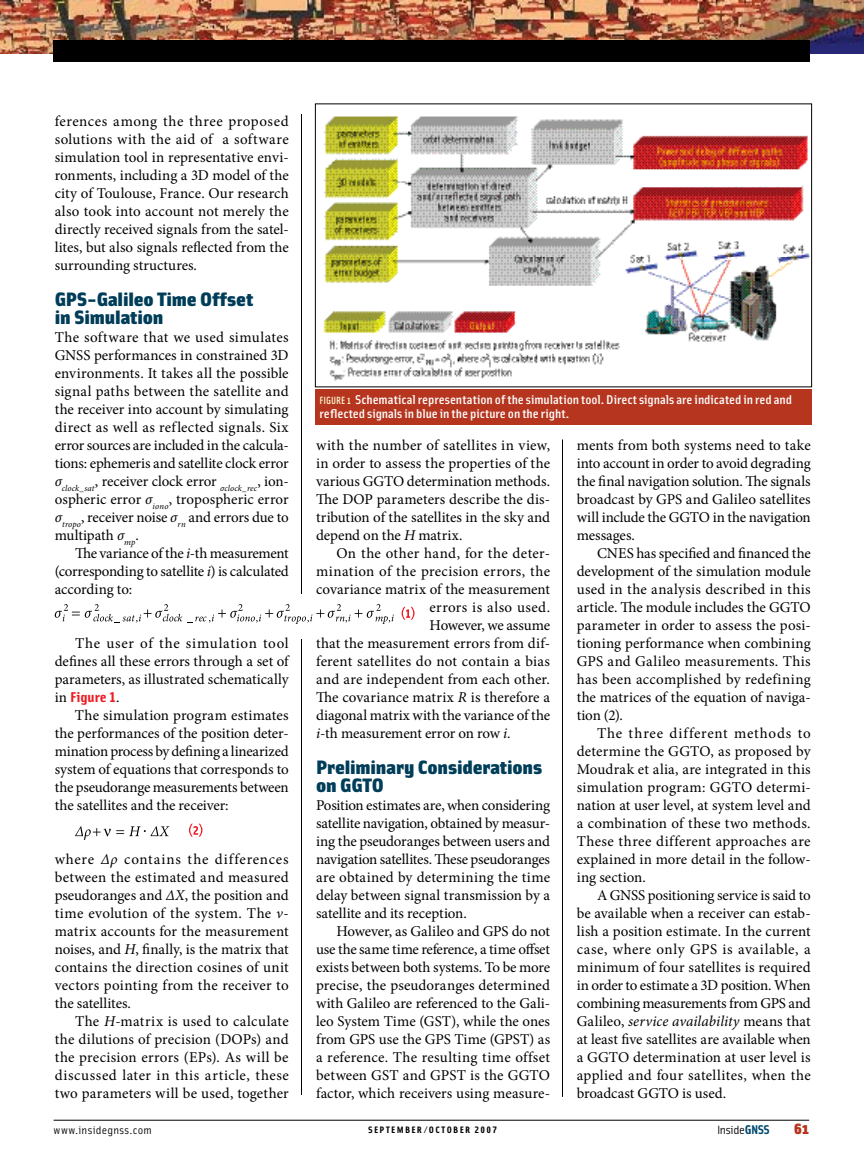
<style>
.page{position:relative;width:864px;height:1161px;background:#fff}
.page>*{position:absolute;margin:0;border:0;box-sizing:border-box;transform-origin:0 0}
.t1{font:19.5px/18px "Solex Black Lining";letter-spacing:-.005em;color:#003d58;scale:1.15 1}
.t2{font:15px/18px "Minion Pro";letter-spacing:.005em;color:#000;text-align:justify}
.t3{font:15px "Minion Pro";letter-spacing:.025em;color:#000}
.t4{font:15px "Minion Pro";letter-spacing:-.02em;color:#000}
.t5{font:900 15px "Solex";color:#b5351e;scale:1.15 1}
.t6{font:14.25px "Solex Bold Lining";color:#ed1c24;scale:1.2 1}
.t7{font:500 12.75px/13.5px "Solex";letter-spacing:-.005em;color:#fff;scale:1.15 1}
.t8{font:12px "Solex";letter-spacing:-.025em;color:#000;scale:1.15 1}
.t9{font:11.25px "Solex";letter-spacing:.025em;color:#000;scale:1.15 1}
.t10{font:9.3px "Solex Bold Lining";letter-spacing:.125em;color:#000;scale:1.15 1}
.s1{font-style:italic}
.s2{font-family:"Minion Pro";font-size:15px;color:#000}
.s3{font-size:10.5px;color:#fcf9cf}
.s4{font-weight:700;font-size:12.75px;color:#00496e}
</style>
<div class="page">
<hr style="left:54px;top:1120px;width:755px;height:1px;background:#000">
<img style="left:0;top:0;width:864px;height:54px">
<div style="left:54px;top:41px;width:756px;height:21px;background:#000"></div>
<svg style="left:55px;top:604px;width:339px;height:20px"></svg>
<svg style="left:402px;top:607px;width:13px;height:13px"></svg>
<svg style="left:189px;top:824px;width:14px;height:13px"></svg>
<svg style="left:75px;top:826px;width:95px;height:14px"></svg>
<div style="left:315px;top:389px;width:497px;height:36px;background:#b5351e"></div>
<img style="left:323px;top:116px;width:487px;height:265px">
<div style="left:315px;top:104px;width:497px;height:283px;border:1px solid #000"></div>
<hr style="left:562px;top:440px;width:1px;height:657px;background:#000">
<hr style="left:301px;top:114px;width:1px;height:480px;background:#000">
<hr style="left:301px;top:639px;width:1px;height:456px;background:#000">
<p class="t2" style="left:55px;top:112px;width:236px">ferences among the three proposed solutions with the aid of a software simulation tool in representative envi&shy;ronments, including a 3D model of the city of Toulouse, France. Our research also took into account not merely the directly received signals from the satel&shy;lites, but also signals reflected from the surrounding structures.</p>
<h1 class="t1" style="left:55px;top:289px;width:174px">GPS-Galileo Time Offset in Simulation</h1>
<p class="t2" style="left:55px;top:328px;width:236px">The software that we used simulates GNSS performances in constrained 3D environments. It takes all the possible signal paths between the satellite and the receiver into account by simulating direct as well as reflected signals. Six error sources are included in the calcula&shy;tions: ephemeris and satellite clock error <span class="s1">σ</span><sub>clock_sat</sub>, receiver clock error <sub>σclock_rec</sub>, ion&shy;ospheric error <span class="s1">σ</span><sub>iono</sub>, tropospheric error <span class="s1">σ</span><sub>tropo</sub>, receiver noise <span class="s1">σ</span><sub>rn</sub> and errors due to multipath <span class="s1">σ</span><sub>mp</sub>.</p>
<p class="t2" style="left:55px;top:544px;width:236px;text-indent:20px">The variance of the <span class="s1">i</span>-th measurement (corresponding to satellite <span class="s1">i</span>) is calculated according to:</p>
<p class="t2" style="left:55px;top:634px;width:235px;text-indent:20px">The user of the simulation tool defines all these errors through a set of parameters, as illustrated schematically</p>
<p class="t6" style="left:55px;top:688px;width:55px"><span class="s2">in</span> FIGURE 1<span class="s2">.</span></p>
<p class="t2" style="left:55px;top:706px;width:236px;text-indent:20px">The simulation program estimates the performances of the position deter&shy;mination process by defining a linearized system of equations that corresponds to the pseudorange measurements between the satellites and the receiver:</p>
<p class="t2" style="left:55px;top:850px;width:236px">where <span class="s1">Δρ</span> contains the differences between the estimated and measured pseudoranges and <span class="s1">ΔX</span>, the position and time evolution of the system. The <span class="s1">ν&shy;</span>matrix accounts for the measurement noises, and <span class="s1">H</span>, finally, is the matrix that contains the direction cosines of unit vectors pointing from the receiver to the satellites.</p>
<p class="t2" style="left:55px;top:1012px;width:236px;text-indent:20px">The <span class="s1">H</span>-matrix is used to calculate the dilutions of precision (DOPs) and the precision errors (EPs). As will be discussed later in this article, these two parameters will be used, together</p>
<p class="t7" style="left:319px;top:393px;width:413px"><span class="s3">FIGURE 1</span> Schematical representation of the simulation tool. Direct signals are indicated in red and reflected signals in blue in the picture on the right.</p>
<p class="t2" style="left:316px;top:436px;width:236px">with the number of satellites in view, in order to assess the properties of the various GGTO determination methods.<br>The DOP parameters describe the dis&shy;tribution of the satellites in the sky and depend on the <span class="s1">H</span> matrix.</p>
<p class="t2" style="left:336px;top:544px;width:215px">On the other hand, for the deter-</p>
<p class="t2" style="left:316px;top:562px;width:236px">mination of the precision errors, the</p>
<p class="t2" style="left:316px;top:580px;width:235px">covariance matrix of the measurement</p>
<p class="t3" style="left:430px;top:597px;width:122px">errors is also used.</p>
<p class="t4" style="left:430px;top:615px;width:122px">However, we assume</p>
<p class="t2" style="left:316px;top:634px;width:235px">that the measurement errors from dif-</p>
<p class="t2" style="left:316px;top:652px;width:235px">ferent satellites do not contain a bias</p>
<p class="t2" style="left:316px;top:670px;width:235px">and are independent from each other.</p>
<p class="t2" style="left:316px;top:688px;width:236px">The covariance matrix <span class="s1">R</span> is therefore a</p>
<p class="t2" style="left:316px;top:706px;width:235px">diagonal matrix with the variance of the</p>
<p class="t2" style="left:316px;top:724px;width:196px"><span class="s1">i</span>-th measurement error on row <span class="s1">i</span>.</p>
<h1 class="t1" style="left:316px;top:757px;width:198px">Preliminary Considerations on GGTO</h1>
<p class="t2" style="left:316px;top:796px;width:236px">Position estimates are, when considering satellite navigation, obtained by measur&shy;ing the pseudoranges between users and navigation satellites. These pseudoranges are obtained by determining the time delay between signal transmission by a satellite and its reception.</p>
<p class="t2" style="left:316px;top:922px;width:236px;text-indent:20px">However, as Galileo and GPS do not use the same time reference, a time offset exists between both systems. To be more precise, the pseudoranges determined with Galileo are referenced to the Gali&shy;leo System Time (GST), while the ones from GPS use the GPS Time (GPST) as a reference. The resulting time offset between GST and GPST is the GGTO factor, which receivers using measure-</p>
<p class="t2" style="left:577px;top:436px;width:236px">ments from both systems need to take into account in order to avoid degrading the final navigation solution. The signals broadcast by GPS and Galileo satellites will include the GGTO in the navigation messages.</p>
<p class="t2" style="left:577px;top:544px;width:236px;text-indent:20px">CNES has specified and financed the development of the simulation module used in the analysis described in this article. The module includes the GGTO parameter in order to assess the posi&shy;tioning performance when combining GPS and Galileo measurements. This has been accomplished by redefining the matrices of the equation of naviga&shy;tion (2).</p>
<p class="t2" style="left:577px;top:724px;width:236px;text-indent:20px">The three different methods to determine the GGTO, as proposed by Moudrak et alia, are integrated in this simulation program: GGTO determi&shy;nation at user level, at system level and a combination of these two methods.<br>These three different approaches are explained in more detail in the follow&shy;ing section.</p>
<p class="t2" style="left:577px;top:886px;width:236px;text-indent:20px">A GNSS positioning service is said to be available when a receiver can estab&shy;lish a position estimate. In the current case, where only GPS is available, a minimum of four satellites is required in order to estimate a 3D position. When combining measurements from GPS and Galileo, <span class="s1">service availability</span> means that at least five satellites are available when a GGTO determination at user level is applied and four satellites, when the broadcast GGTO is used.</p>
<p class="t9" style="left:54px;top:1123px;width:87px">www.insidegnss.com</p>
<p class="t10" style="left:368px;top:1124px;width:114px">SEPTEMBER/OCTOBER 2007</p>
<p class="t8" style="left:717px;top:1122px;width:47px">Inside<span class="s4">GNSS</span></p>
<p class="t5" style="left:794px;top:1119px;width:15px">61</p>
</div>
